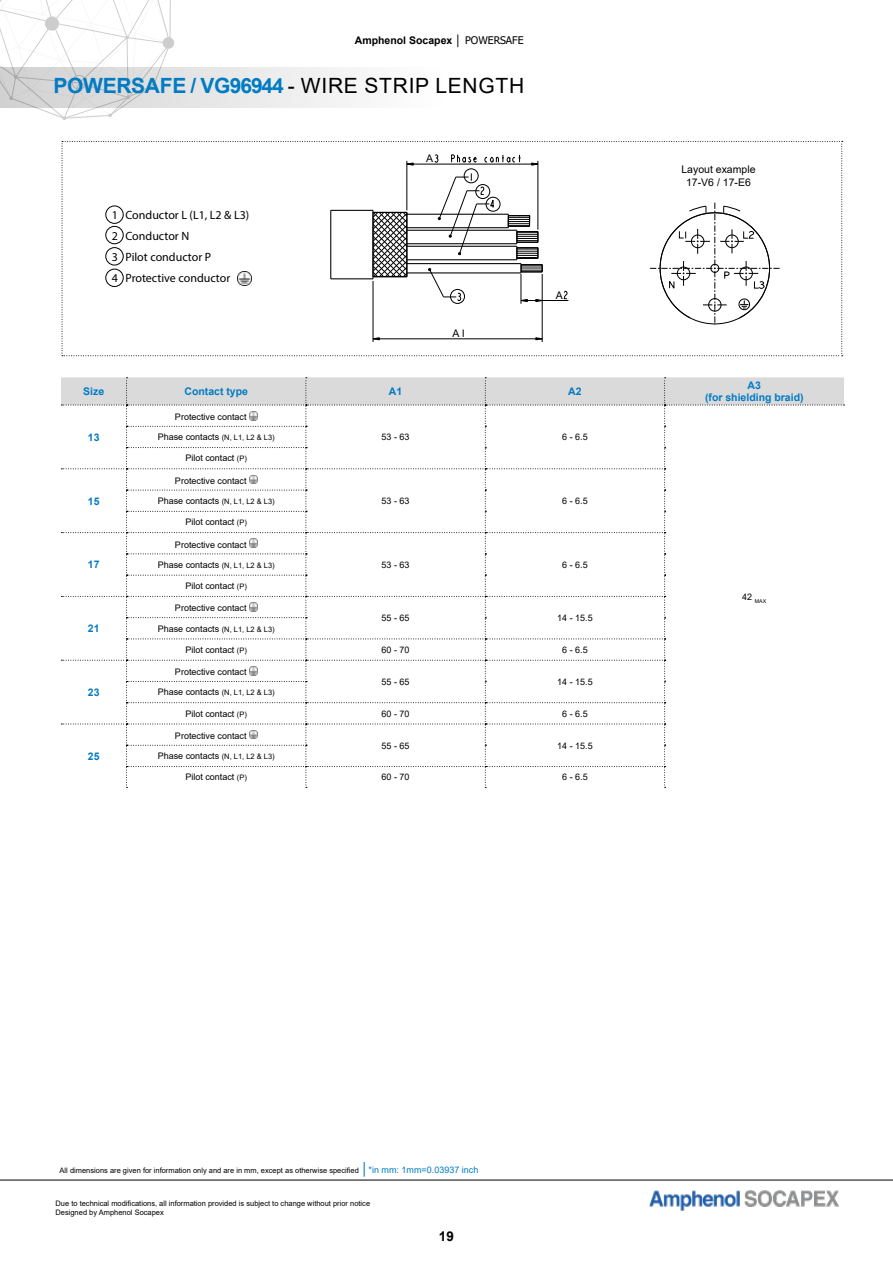
<style>
.page{position:relative;width:893px;height:1263px;background:#fff}
.page>*{position:absolute;margin:0;border:0;box-sizing:border-box;transform-origin:0 0}
.t1{font:700 21px "Arial";letter-spacing:-.015em;color:#007bc4}
.t2{font:700 13.5px "Arial";color:#000}
.t3{font:12px/21px "Myriad Pro";color:#000}
.t4{font:700 10.5px/12.6px "Arial";color:#007bc4;text-align:center}
.t5{font:10.5px/12.6px "Arial";color:#000;text-align:center}
.t6{font:700 10.5px "Arial";color:#000}
.t7{font:9px "Arial";color:#000}
.t8{font:7.5px/9px "Arial";color:#000}
.t9{font:5.25px "Arial";color:#000}
.s1{font-style:italic}
.s2{font-family:"Tahoma";font-weight:400}
.s3{font-weight:400;color:#000}
.s4{font-size:7.5px}
.s5{font-size:12px;color:#007bc4}
.s6{font-size:9px;color:#007bc4}
</style>
<div class="page">
<img style="left:650px;top:1190px;width:189px;height:21px">
<svg style="left:0;top:0;width:172px;height:120px"></svg>
<div style="left:163px;top:37px;width:11px;height:12px;background:#cdcdcd;border-radius:50%"></div>
<div style="left:0;top:68px;width:824px;height:40px;background:linear-gradient(to right,#d8d8d8,#fff)"></div>
<svg style="left:61px;top:377px;width:784px;height:411px"></svg>
<svg style="left:62px;top:141px;width:781px;height:215px"></svg>
<div style="left:725px;top:235px;width:14px;height:13px;border:1px solid #000;border-radius:50%"></div>
<img style="left:237px;top:271px;width:15px;height:15px">
<hr style="left:0;top:1180px;width:893px;height:1px;background:#000">
<div style="left:418px;top:152px;width:12px;height:11px;background:#fff"></div>
<div style="left:445px;top:326px;width:12px;height:11px;background:#fff"></div>
<div style="left:548px;top:289px;width:12px;height:11px;background:#fff"></div>
<p class="t6" style="left:355px;top:33px;width:170px">Amphenol Socapex <span class="s1">│</span> <span class="s2">POWERSAFE</span></p>
<h1 class="t1" style="left:54px;top:71px;width:472px">POWERSAFE / VG96944 <span class="s3">- WIRE STRIP LENGTH</span></h1>
<h3 class="t3" style="left:112px;top:204px;width:139px">1 Conductor L (L1, L2 &amp; L3)<br>2 Conductor N<br>3 Pilot conductor P<br>4 Protective conductor</h3>
<p class="t5" style="left:426px;top:152px;width:9px">A</p>
<p class="t5" style="left:453px;top:327px;width:9px">A</p>
<p class="t5" style="left:556px;top:288px;width:9px">A</p>
<p class="t5" style="left:681px;top:163px;width:76px">Layout example<br>17-V6 / 17-E6</p>
<p class="t4" style="left:83px;top:385px;width:23px">Size</p>
<p class="t4" style="left:184px;top:385px;width:65px">Contact type</p>
<p class="t4" style="left:389px;top:385px;width:15px">A1</p>
<p class="t4" style="left:568px;top:385px;width:15px">A2</p>
<p class="t4" style="left:705px;top:379px;width:100px">A3<br>(for shielding braid)</p>
<p class="t4" style="left:88px;top:431px;width:13px">13</p>
<p class="t7" style="left:175px;top:411px;width:73px">Protective contact</p>
<p class="t7" style="left:382px;top:431px;width:30px">53 - 63</p>
<p class="t7" style="left:562px;top:431px;width:27px">6 - 6.5</p>
<p class="t7" style="left:158px;top:431px;width:118px">Phase contacts <span class="s4">(N, L1, L2 &amp; L3)</span></p>
<p class="t7" style="left:185px;top:452px;width:63px">Pilot contact <span class="s4">(P)</span></p>
<p class="t4" style="left:88px;top:495px;width:13px">15</p>
<p class="t4" style="left:88px;top:558px;width:13px">17</p>
<p class="t4" style="left:88px;top:622px;width:13px">21</p>
<p class="t4" style="left:88px;top:686px;width:13px">23</p>
<p class="t4" style="left:88px;top:750px;width:13px">25</p>
<p class="t7" style="left:175px;top:474px;width:73px">Protective contact</p>
<p class="t7" style="left:158px;top:495px;width:118px">Phase contacts <span class="s4">(N, L1, L2 &amp; L3)</span></p>
<p class="t7" style="left:382px;top:495px;width:30px">53 - 63</p>
<p class="t7" style="left:562px;top:495px;width:27px">6 - 6.5</p>
<p class="t7" style="left:185px;top:516px;width:63px">Pilot contact <span class="s4">(P)</span></p>
<p class="t7" style="left:175px;top:538px;width:73px">Protective contact</p>
<p class="t7" style="left:158px;top:558px;width:118px">Phase contacts <span class="s4">(N, L1, L2 &amp; L3)</span></p>
<p class="t7" style="left:382px;top:558px;width:30px">53 - 63</p>
<p class="t7" style="left:562px;top:558px;width:27px">6 - 6.5</p>
<p class="t7" style="left:185px;top:580px;width:63px">Pilot contact <span class="s4">(P)</span></p>
<p class="t7" style="left:175px;top:602px;width:73px">Protective contact</p>
<p class="t7" style="left:382px;top:612px;width:30px">55 - 65</p>
<p class="t7" style="left:557px;top:612px;width:37px">14 - 15.5</p>
<p class="t7" style="left:158px;top:622px;width:118px">Phase contacts <span class="s4">(N, L1, L2 &amp; L3)</span></p>
<p class="t7" style="left:185px;top:643px;width:63px">Pilot contact <span class="s4">(P)</span></p>
<p class="t7" style="left:382px;top:643px;width:30px">60 - 70</p>
<p class="t7" style="left:562px;top:643px;width:27px">6 - 6.5</p>
<p class="t7" style="left:175px;top:666px;width:73px">Protective contact</p>
<p class="t7" style="left:382px;top:675px;width:30px">55 - 65</p>
<p class="t7" style="left:557px;top:675px;width:37px">14 - 15.5</p>
<p class="t7" style="left:158px;top:686px;width:118px">Phase contacts <span class="s4">(N, L1, L2 &amp; L3)</span></p>
<p class="t7" style="left:185px;top:707px;width:63px">Pilot contact <span class="s4">(P)</span></p>
<p class="t7" style="left:382px;top:707px;width:30px">60 - 70</p>
<p class="t7" style="left:562px;top:707px;width:27px">6 - 6.5</p>
<p class="t7" style="left:175px;top:729px;width:73px">Protective contact</p>
<p class="t7" style="left:382px;top:739px;width:30px">55 - 65</p>
<p class="t7" style="left:557px;top:739px;width:37px">14 - 15.5</p>
<p class="t7" style="left:158px;top:750px;width:118px">Phase contacts <span class="s4">(N, L1, L2 &amp; L3)</span></p>
<p class="t7" style="left:185px;top:771px;width:63px">Pilot contact <span class="s4">(P)</span></p>
<p class="t7" style="left:382px;top:771px;width:30px">60 - 70</p>
<p class="t7" style="left:562px;top:771px;width:27px">6 - 6.5</p>
<p class="t9" style="left:742px;top:597px;width:26px"><sup>42</sup> MAX</p>
<p class="t8" style="left:60px;top:1166px;width:420px">All dimensions are given for information only and are in mm, except as otherwise specified <span class="s5">│</span><span class="s6">*in mm: 1mm=0.03937 inch</span></p>
<p class="t8" style="left:55px;top:1199px;width:316px">Due to technical modifications, all information provided is subject to change without prior notice<br>Designed by Amphenol Socapex</p>
<h2 class="t2" style="left:439px;top:1226px;width:17px">19</h2>
</div>
